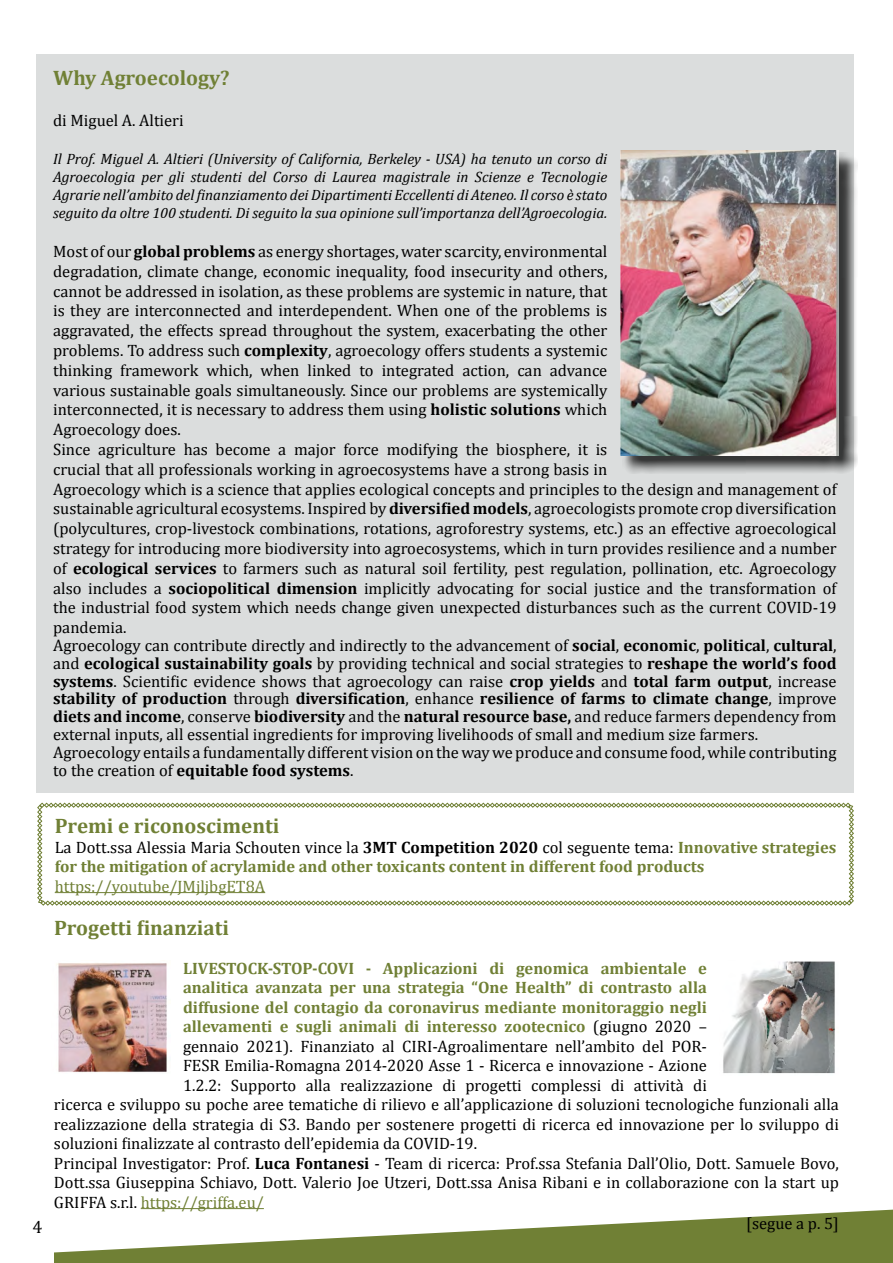
<style>
.page{position:relative;width:893px;height:1263px;background:#fff}
.page>*{position:absolute;margin:0;border:0;box-sizing:border-box;transform-origin:0 0}
.t1{font:700 21px "Cambria";color:#708035}
.t2{font:18px "Cambria";color:#000}
.t3{font:16.5px/19.8px "Cambria";color:#000}
.t4{font:700 16.5px/19.5px "Cambria";color:#708035}
.t5{font:16.5px "Cambria";color:#708035}
.t6{font:italic 15px/18px "Cambria";color:#000;text-align:justify}
.s1{font-weight:700}
.s2{font-weight:400;color:#000}
.s3{color:#000}
</style>
<div class="page">
<svg style="left:54px;top:1209px;width:839px;height:54px;fill:#708035"></svg>
<div style="left:36px;top:54px;width:818px;height:738px;background:#dbdddd"></div>
<div style="left:622px;top:153px;width:236px;height:321px;background:#000;opacity:.75"></div>
<img style="left:620px;top:151px;width:219px;height:304px">
<hr style="left:141px;top:1208px;width:123px;height:1px;background:#708035">
<img style="left:723px;top:961px;width:112px;height:113px">
<img style="left:57px;top:963px;width:110px;height:110px">
<svg style="left:37px;top:803px;width:817px;height:103px"></svg>
<p class="t1" style="left:53px;top:63px;width:178px">Why Agroecology?</p>
<p class="t3" style="left:53px;top:110px;width:132px">di Miguel A. Altieri</p>
<p class="t6" style="left:53px;top:149px;width:556px">Il Prof. Miguel A. Altieri (University of California, Berkeley - USA) ha tenuto un corso di Agroecologia per gli studenti del Corso di Laurea magistrale in Scienze e Tecnologie Agrarie nell’ambito del finanziamento dei Dipartimenti Eccellenti di Ateneo. Il corso è stato seguito da oltre 100 studenti. Di seguito la sua opinione sull’importanza dell’Agroecologia.</p>
<p class="t3" style="left:53px;top:241px;width:785px">Most of our <span class="s1">global problems</span> as energy shortages, water scarcity, environmental<br>degradation, climate change, economic inequality, food insecurity and others,<br>cannot be addressed in isolation, as these problems are systemic in nature, that<br>is they are interconnected and interdependent. When one of the problems is<br>aggravated, the effects spread throughout the system, exacerbating the other<br>problems. To address such <span class="s1">complexity</span>, agroecology offers students a systemic<br>thinking framework which, when linked to integrated action, can advance<br>various sustainable goals simultaneously. Since our problems are systemically<br>interconnected, it is necessary to address them using <span class="s1">holistic solutions</span> which<br>Agroecology does.<br>Since agriculture has become a major force modifying the biosphere, it is<br>crucial that all professionals working in agroecosystems have a strong basis in<br>Agroecology which is a science that applies ecological concepts and principles to the design and management of sustainable agricultural ecosystems. Inspired by <span class="s1">diversified models</span>, agroecologists promote crop diversification (polycultures, crop-livestock combinations, rotations, agroforestry systems, etc.) as an effective agroecological strategy for introducing more biodiversity into agroecosystems, which in turn provides resilience and a number of <span class="s1">ecological services</span> to farmers such as natural soil fertility, pest regulation, pollination, etc. Agroecology also includes a <span class="s1">sociopolitical dimension</span> implicitly advocating for social justice and the transformation of the industrial food system which needs change given unexpected disturbances such as the current COVID-19 pandemia.</p>
<p class="t3" style="left:53px;top:636px;width:785px;line-height:17.9px">Agroecology can contribute directly and indirectly to the advancement of <span class="s1">social</span>, <span class="s1">economic</span>, <span class="s1">political</span>, <span class="s1">cultural</span>, and <span class="s1">ecological sustainability goals</span> by providing technical and social strategies to <span class="s1">reshape the world’s food systems</span>. Scientific evidence shows that agroecology can raise <span class="s1">crop yields</span> and <span class="s1">total farm output</span>, increase <span class="s1">stability of production</span> through <span class="s1">diversification</span>, enhance <span class="s1">resilience of farms to climate change</span>, improve <span class="s1">diets and income</span>, conserve <span class="s1">biodiversity</span> and the <span class="s1">natural resource base,</span> and reduce farmers dependency from external inputs, all essential ingredients for improving livelihoods of small and medium size farmers.<br>Agroecology entails a fundamentally different vision on the way we produce and consume food, while contributing to the creation of <span class="s1">equitable food systems</span>.</p>
<p class="t2" style="left:33px;top:1216px;width:11px">4</p>
<p class="t1" style="left:55px;top:811px;width:226px">Premi e riconoscimenti</p>
<p class="t4" style="left:55px;top:837px;width:783px"><span class="s2">La Dott.ssa Alessia Maria Schouten vince la</span> <span class="s3">3MT Competition 2020</span> <span class="s2">col seguente tema:</span> Innovative strategies for the mitigation of acrylamide and other toxicants content in different food products</p>
<p class="t5" style="left:55px;top:876px;width:212px">https://youtube/JMjljbgET8A</p>
<p class="t1" style="left:54px;top:912px;width:177px">Progetti finanziati</p>
<p class="t4" style="left:183px;top:958px;width:525px">LIVESTOCK-STOP-COVI - Applicazioni di genomica ambientale e</p>
<p class="t4" style="left:183px;top:977px;width:525px">analitica avanzata per una strategia “One Health” di contrasto alla</p>
<p class="t4" style="left:183px;top:997px;width:525px">diffusione del contagio da coronavirus mediante monitoraggio negli</p>
<p class="t4" style="left:183px;top:1016px;width:525px">allevamenti e sugli animali di interesso zootecnico <span class="s2">(giugno 2020 –</span></p>
<p class="t3" style="left:183px;top:1036px;width:525px">gennaio 2021). Finanziato al CIRI-Agroalimentare nell’ambito del POR-</p>
<p class="t3" style="left:183px;top:1055px;width:525px">FESR Emilia-Romagna 2014-2020 Asse 1 - Ricerca e innovazione - Azione</p>
<p class="t3" style="left:183px;top:1075px;width:525px">1.2.2: Supporto alla realizzazione di progetti complessi di attività di</p>
<p class="t3" style="left:54px;top:1094px;width:786px">ricerca e sviluppo su poche aree tematiche di rilievo e all’applicazione di soluzioni tecnologiche funzionali alla</p>
<p class="t3" style="left:54px;top:1114px;width:786px">realizzazione della strategia di S3. Bando per sostenere progetti di ricerca ed innovazione per lo sviluppo di</p>
<p class="t3" style="left:54px;top:1133px;width:425px">soluzioni finalizzate al contrasto dell’epidemia da COVID-19.</p>
<p class="t3" style="left:54px;top:1153px;width:786px">Principal Investigator: Prof. <span class="s1">Luca Fontanesi</span> - Team di ricerca: Prof.ssa Stefania Dall’Olio, Dott. Samuele Bovo,</p>
<p class="t3" style="left:54px;top:1172px;width:786px">Dott.ssa Giuseppina Schiavo, Dott. Valerio Joe Utzeri, Dott.ssa Anisa Ribani e in collaborazione con la start up</p>
<p class="t5" style="left:54px;top:1192px;width:211px"><span class="s3">GRIFFA s.r.l.</span> https://griffa.eu/</p>
<p class="t3" style="left:746px;top:1213px;width:94px">[segue a p. 5]</p>
</div>
